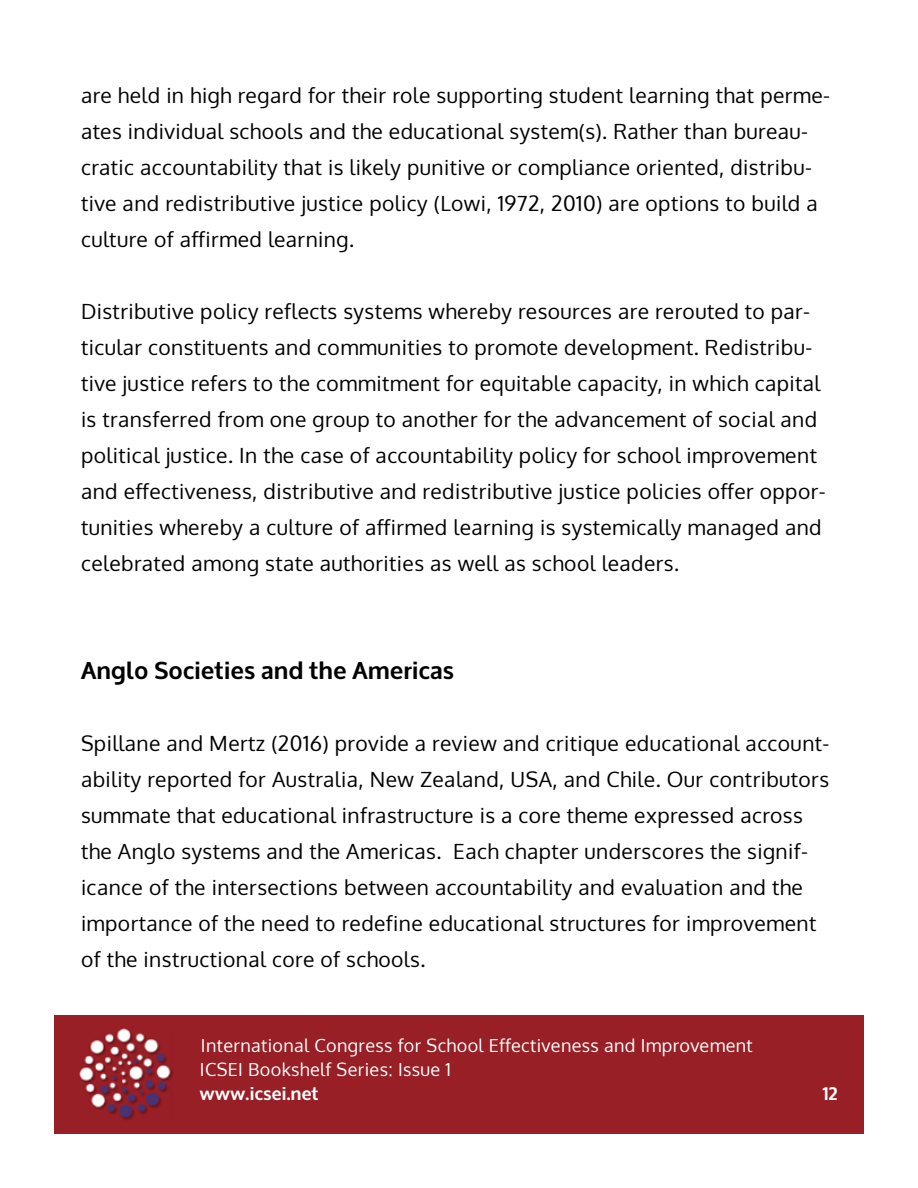
<style>
.page{position:relative;width:918px;height:1188px;background:#fff}
.page>*{position:absolute;margin:0;border:0;box-sizing:border-box;transform-origin:0 0}
.t1{font:700 24px "Oxygen";letter-spacing:.02em;color:#010000}
.t2{font:21px/36px "Oxygen";letter-spacing:.02em;color:#010000}
.t3{font:18px/24px "Oxygen";letter-spacing:.02em;color:#fff}
.t4{font:700 18px "Oxygen";letter-spacing:.02em;color:#fff}
</style>
<div class="page">
<div style="left:54px;top:1015px;width:810px;height:119px;background:#981f26"></div>
<img style="left:80px;top:1028px;width:92px;height:92px">
<p class="t2" style="left:81px;top:77px;width:751px">are held in high regard for their role supporting student learning that perme&shy;ates individual schools and the educational system(s). Rather than bureau&shy;cratic accountability that is likely punitive or compliance oriented, distribu&shy;tive and redistributive justice policy (Lowi, 1972, 2010) are options to build a culture of affirmed learning.</p>
<p class="t2" style="left:81px;top:293px;width:746px">Distributive policy reflects systems whereby resources are rerouted to par&shy;ticular constituents and communities to promote development. Redistribu&shy;tive justice refers to the commitment for equitable capacity, in which capital is transferred from one group to another for the advancement of social and political justice. In the case of accountability policy for school improvement and effectiveness, distributive and redistributive justice policies offer oppor&shy;tunities whereby a culture of affirmed learning is systemically managed and celebrated among state authorities as well as school leaders.</p>
<p class="t1" style="left:81px;top:655px;width:374px">Anglo Societies and the Americas</p>
<p class="t2" style="left:81px;top:725px;width:750px">Spillane and Mertz (2016) provide a review and critique educational account&shy;ability reported for Australia, New Zealand, USA, and Chile. Our contributors summate that educational infrastructure is a core theme expressed across the Anglo systems and the Americas. Each chapter underscores the signif&shy;icance of the intersections between accountability and evaluation and the importance of the need to redefine educational structures for improvement of the instructional core of schools.</p>
<p class="t3" style="left:200px;top:1034px;width:554px">International Congress for School Effectiveness and Improvement<br>ICSEI Bookshelf Series: Issue 1</p>
<p class="t4" style="left:200px;top:1083px;width:120px">www.icsei.net</p>
<p class="t4" style="left:822px;top:1083px;width:17px">12</p>
</div>
